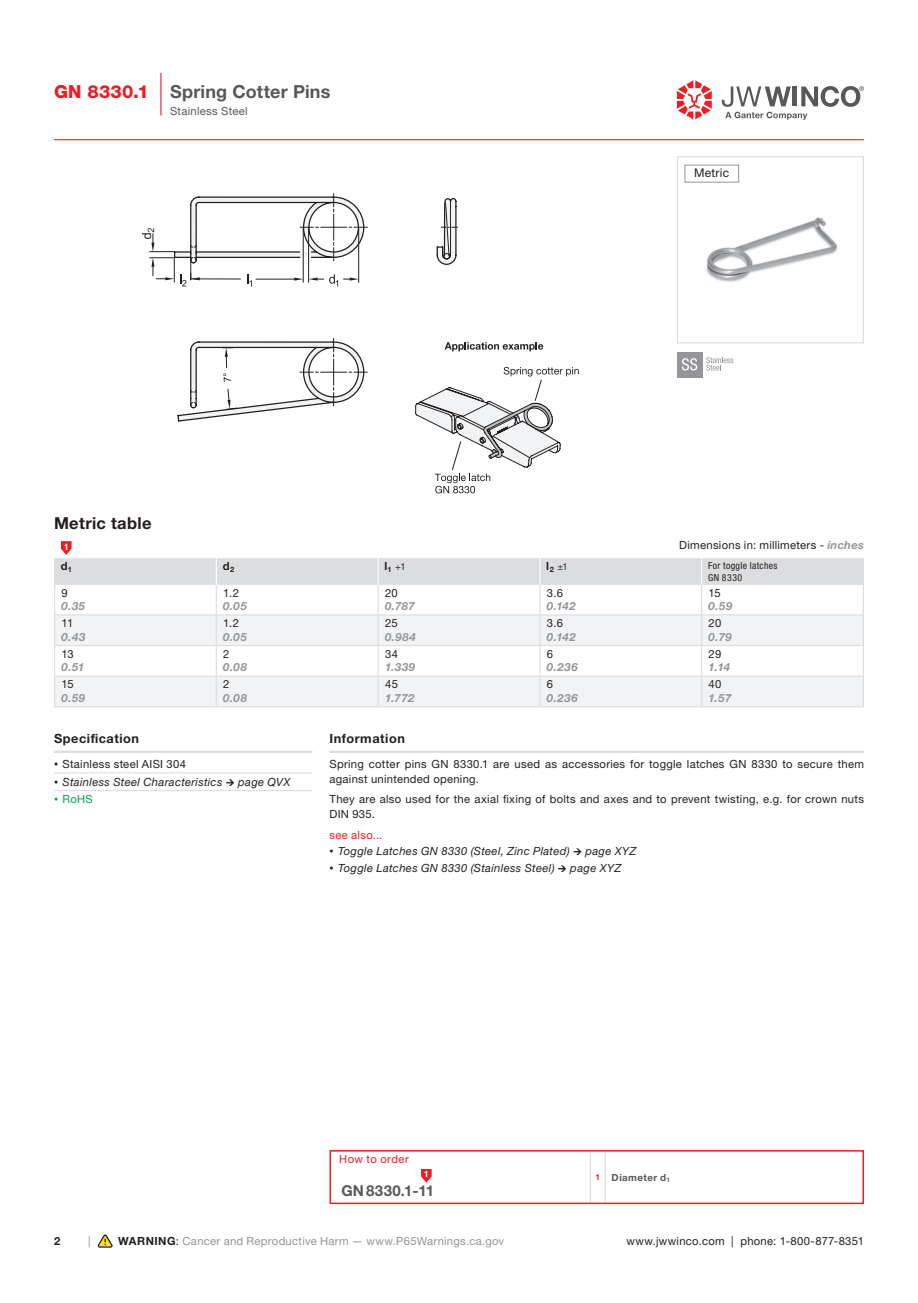
<style>
.page{position:relative;width:918px;height:1303px;background:#fff}
.page>*{position:absolute;margin:0;border:0;box-sizing:border-box;transform-origin:0 0}
.t1{font:700 18px "Helvetica Neue LTW1 G";letter-spacing:.01em;color:#57585a}
.t2{font:800 18px "Helvetica Neue LT Pro";letter-spacing:.01em;color:#ee1d23}
.t3{font:700 16.5px "Helvetica Neue LTW1 G";letter-spacing:.02em;color:#231f20}
.t4{font:700 15px "Helvetica Neue LTW1 G";letter-spacing:.025em;color:#57585a}
.t5{font:700 12.75px "Helvetica Neue LTW1 G";letter-spacing:.04em;color:#231f20}
.t6{font:12px "Helvetica Neue LT Pro";letter-spacing:.025em;color:#231f20}
.t7{font:11.25px/15px "Helvetica Neue LTW1 G";letter-spacing:.025em;color:#231f20}
.t8{font:italic 11.25px "Helvetica Neue LTW1 G";letter-spacing:.03em;color:#231f20}
.t9{font:italic 700 11.25px "Helvetica Neue LT Pro";letter-spacing:.06em;color:#939598}
.t10{font:11.25px "Helvetica Neue LT Pro";letter-spacing:.025em;color:#939598}
.t11{font:11.25px "Helvetica Neue LTW1 G";letter-spacing:.03em;color:#ee1d23}
.t12{font:11.25px "Helvetica Neue LTW1 G";letter-spacing:.03em;color:#57585a}
.t13{font:700 11.25px "Helvetica Neue LTW1 G";color:#231f20}
.t14{font:11.25px "Helvetica Neue LTW1 G";color:#00a54f}
.t15{font:11.25px "Helvetica Neue LTW1 G";color:#939598}
.t16{font:condensed 9.75px/11.2px "Helvetica Neue LT Pro";letter-spacing:.04em;color:#231f20}
.t17{font:700 9.75px "Helvetica Neue LTW1 G";letter-spacing:.045em;color:#57585a}
.t18{font:700 9px "Helvetica Neue LTW1 G";color:#fff}
.s1{font-family:"Helvetica Neue LT Pro";font-weight:700;font-style:italic;color:#939598}
.s2{font-family:"Helvetica Neue LTW1 G";font-weight:700;font-stretch:normal;font-size:11.25px}
.s3{font-size:8.25px}
.s4{font-size:8.25px;color:#ee1d23}
.s5{font-weight:700;color:#231f20}
.s6{color:#231f20}
</style>
<div class="page">
<svg style="left:677px;top:80px;width:35px;height:39px"></svg>
<svg style="left:722px;top:86px;width:142px;height:34px"></svg>
<hr style="left:54px;top:139px;width:810px;height:1px;background:#ee1d23">
<svg style="left:98px;top:1234px;width:15px;height:13px"></svg>
<hr style="left:160px;top:73px;width:1px;height:42px;background:#ee1d23">
<hr style="left:590px;top:1151px;width:1px;height:51px;background:#dcdddf">
<hr style="left:605px;top:1151px;width:1px;height:51px;background:#dcdddf">
<div style="left:330px;top:1150px;width:534px;height:54px;border:2px solid #ee1d23"></div>
<svg style="left:421px;top:1169px;width:11px;height:14px"></svg>
<svg style="left:55px;top:615px;width:808px;height:91px;fill:#f2f3f4"></svg>
<hr style="left:54px;top:615px;width:1px;height:30px;background:#dcdddf">
<hr style="left:216px;top:615px;width:1px;height:30px;background:#dcdddf">
<hr style="left:378px;top:615px;width:1px;height:30px;background:#dcdddf">
<hr style="left:539px;top:615px;width:1px;height:30px;background:#dcdddf">
<hr style="left:701px;top:615px;width:1px;height:30px;background:#dcdddf">
<hr style="left:863px;top:615px;width:1px;height:30px;background:#dcdddf">
<hr style="left:54px;top:646px;width:1px;height:30px;background:#dcdddf">
<hr style="left:216px;top:646px;width:1px;height:30px;background:#dcdddf">
<hr style="left:378px;top:646px;width:1px;height:30px;background:#dcdddf">
<hr style="left:539px;top:646px;width:1px;height:30px;background:#dcdddf">
<hr style="left:701px;top:646px;width:1px;height:30px;background:#dcdddf">
<hr style="left:863px;top:646px;width:1px;height:30px;background:#dcdddf">
<hr style="left:54px;top:614px;width:162px;height:1px;background:#dcdddf">
<hr style="left:54px;top:645px;width:162px;height:1px;background:#dcdddf">
<hr style="left:216px;top:614px;width:162px;height:1px;background:#dcdddf">
<hr style="left:216px;top:645px;width:162px;height:1px;background:#dcdddf">
<hr style="left:378px;top:614px;width:162px;height:1px;background:#dcdddf">
<hr style="left:378px;top:645px;width:162px;height:1px;background:#dcdddf">
<hr style="left:540px;top:614px;width:162px;height:1px;background:#dcdddf">
<hr style="left:540px;top:645px;width:162px;height:1px;background:#dcdddf">
<hr style="left:702px;top:614px;width:162px;height:1px;background:#dcdddf">
<hr style="left:702px;top:645px;width:162px;height:1px;background:#dcdddf">
<hr style="left:54px;top:676px;width:162px;height:1px;background:#dcdddf">
<hr style="left:54px;top:706px;width:162px;height:1px;background:#dcdddf">
<svg style="left:54px;top:677px;width:1px;height:29px"></svg>
<hr style="left:216px;top:676px;width:162px;height:1px;background:#dcdddf">
<hr style="left:216px;top:706px;width:162px;height:1px;background:#dcdddf">
<svg style="left:216px;top:677px;width:1px;height:29px"></svg>
<hr style="left:378px;top:676px;width:162px;height:1px;background:#dcdddf">
<hr style="left:378px;top:706px;width:162px;height:1px;background:#dcdddf">
<svg style="left:378px;top:677px;width:1px;height:29px"></svg>
<hr style="left:540px;top:676px;width:162px;height:1px;background:#dcdddf">
<hr style="left:540px;top:706px;width:162px;height:1px;background:#dcdddf">
<svg style="left:539px;top:677px;width:1px;height:29px"></svg>
<hr style="left:702px;top:676px;width:162px;height:1px;background:#dcdddf">
<svg style="left:863px;top:677px;width:1px;height:29px"></svg>
<hr style="left:702px;top:706px;width:162px;height:1px;background:#dcdddf">
<svg style="left:701px;top:677px;width:1px;height:29px"></svg>
<svg style="left:54px;top:541px;width:810px;height:73px"></svg>
<hr style="left:330px;top:751px;width:534px;height:2px;background:#dcdddf">
<hr style="left:54px;top:772px;width:259px;height:1px;background:#dcdddf">
<hr style="left:54px;top:790px;width:259px;height:1px;background:#dcdddf">
<hr style="left:54px;top:751px;width:259px;height:2px;background:#dcdddf">
<div style="left:677px;top:352px;width:25px;height:25px;background:#939598"></div>
<svg style="left:706px;top:357px;width:27px;height:14px"></svg>
<svg style="left:682px;top:358px;width:15px;height:12px"></svg>
<img style="left:684px;top:164px;width:154px;height:118px">
<div style="left:677px;top:156px;width:187px;height:187px;border:1px solid #dcdddf"></div>
<div style="left:685px;top:165px;width:54px;height:17px;border:1px solid #939598"></div>
<svg style="left:177px;top:196px;width:279px;height:226px"></svg>
<svg style="left:142px;top:197px;width:222px;height:90px"></svg>
<svg style="left:178px;top:342px;width:186px;height:79px"></svg>
<svg style="left:416px;top:199px;width:163px;height:294px"></svg>
<h1 class="t2" style="left:54px;top:81px;width:96px">GN 8330.1</h1>
<h1 class="t1" style="left:170px;top:80px;width:162px">Spring Cotter Pins</h1>
<p class="t12" style="left:170px;top:104px;width:79px">Stainless Steel</p>
<h2 class="t3" style="left:54px;top:513px;width:99px">Metric table</h2>
<p class="t6" style="left:694px;top:166px;width:37px">Metric</p>
<p class="t7" style="left:679px;top:537px;width:186px">Dimensions in: millimeters - <span class="s1">inches</span></p>
<p class="t18" style="left:64px;top:541px;width:7px">1</p>
<p class="t13" style="left:61px;top:559px;width:13px">d<sub>1</sub></p>
<p class="t13" style="left:223px;top:559px;width:13px">d<sub>2</sub></p>
<p class="t16" style="left:384px;top:561px;width:22px"><span class="s2">l</span><sub>1</sub> +1</p>
<p class="t16" style="left:546px;top:561px;width:23px"><span class="s2">l</span><sub>2</sub> ±1</p>
<p class="t16" style="left:708px;top:560px;width:71px">For toggle latches<br>GN 8330</p>
<p class="t7" style="left:62px;top:585px;width:8px">9</p>
<p class="t9" style="left:62px;top:599px;width:25px">0.35</p>
<p class="t7" style="left:223px;top:585px;width:17px">1.2</p>
<p class="t9" style="left:223px;top:599px;width:25px">0.05</p>
<p class="t7" style="left:385px;top:585px;width:14px">20</p>
<p class="t9" style="left:385px;top:599px;width:31px">0.787</p>
<p class="t7" style="left:547px;top:585px;width:18px">3.6</p>
<p class="t9" style="left:547px;top:599px;width:30px">0.142</p>
<p class="t7" style="left:709px;top:585px;width:14px">15</p>
<p class="t9" style="left:709px;top:599px;width:25px">0.59</p>
<p class="t7" style="left:62px;top:616px;width:13px">11</p>
<p class="t9" style="left:62px;top:630px;width:25px">0.43</p>
<p class="t7" style="left:223px;top:616px;width:17px">1.2</p>
<p class="t9" style="left:223px;top:630px;width:25px">0.05</p>
<p class="t7" style="left:385px;top:616px;width:14px">25</p>
<p class="t9" style="left:385px;top:630px;width:32px">0.984</p>
<p class="t7" style="left:547px;top:616px;width:18px">3.6</p>
<p class="t9" style="left:547px;top:630px;width:30px">0.142</p>
<p class="t7" style="left:709px;top:616px;width:14px">20</p>
<p class="t9" style="left:709px;top:630px;width:25px">0.79</p>
<p class="t7" style="left:62px;top:646px;width:14px">13</p>
<p class="t9" style="left:62px;top:660px;width:25px">0.51</p>
<p class="t7" style="left:223px;top:646px;width:8px">2</p>
<p class="t9" style="left:223px;top:660px;width:25px">0.08</p>
<p class="t7" style="left:385px;top:646px;width:14px">34</p>
<p class="t9" style="left:385px;top:660px;width:32px">1.339</p>
<p class="t7" style="left:547px;top:646px;width:8px">6</p>
<p class="t9" style="left:547px;top:660px;width:32px">0.236</p>
<p class="t7" style="left:709px;top:646px;width:14px">29</p>
<p class="t9" style="left:709px;top:660px;width:23px">1.14</p>
<p class="t7" style="left:62px;top:677px;width:14px">15</p>
<p class="t9" style="left:62px;top:691px;width:25px">0.59</p>
<p class="t7" style="left:223px;top:677px;width:8px">2</p>
<p class="t9" style="left:223px;top:691px;width:25px">0.08</p>
<p class="t7" style="left:385px;top:677px;width:14px">45</p>
<p class="t9" style="left:385px;top:691px;width:31px">1.772</p>
<p class="t7" style="left:547px;top:677px;width:8px">6</p>
<p class="t9" style="left:547px;top:691px;width:32px">0.236</p>
<p class="t7" style="left:709px;top:677px;width:14px">40</p>
<p class="t9" style="left:709px;top:691px;width:24px">1.57</p>
<p class="t5" style="left:54px;top:731px;width:87px">Specification</p>
<p class="t5" style="left:330px;top:731px;width:77px">Information</p>
<p class="t7" style="left:54px;top:756px;width:133px"><span class="s3">•</span> Stainless steel AISI 304</p>
<p class="t8" style="left:54px;top:775px;width:238px"><span class="s3">•</span> Stainless Steel Characteristics → page QVX</p>
<p class="t14" style="left:54px;top:792px;width:40px"><span class="s3">•</span> RoHS</p>
<p class="t7" style="left:330px;top:756px;width:536px">Spring cotter pins GN 8330.1 are used as accessories for toggle latches GN 8330 to secure them against unintended opening.</p>
<p class="t7" style="left:330px;top:792px;width:536px">They are also used for the axial fixing of bolts and axes and to prevent twisting, e.g. for crown nuts<br>DIN 935.</p>
<p class="t11" style="left:330px;top:828px;width:54px">see also...</p>
<p class="t8" style="left:330px;top:844px;width:309px"><span class="s3">•</span> Toggle Latches GN 8330 (Steel, Zinc Plated) → page XYZ</p>
<p class="t8" style="left:330px;top:861px;width:293px"><span class="s3">•</span> Toggle Latches GN 8330 (Stainless Steel) → page XYZ</p>
<p class="t11" style="left:339px;top:1152px;width:71px">How to order</p>
<p class="t18" style="left:424px;top:1169px;width:7px">1</p>
<h3 class="t4" style="left:341px;top:1181px;width:94px">GN 8330.1-11</h3>
<p class="t17" style="left:596px;top:1171px;width:76px"><span class="s4">1</span> Diameter d<sub>1</sub></p>
<p class="t13" style="left:54px;top:1234px;width:8px">2</p>
<p class="t15" style="left:88px;top:1234px;width:4px">|</p>
<p class="t10" style="left:118px;top:1234px;width:388px"><span class="s5">WARNING</span><span class="s6">:</span> Cancer and Reproductive Harm — www.P65Warnings.ca.gov</p>
<p class="t7" style="left:626px;top:1233px;width:239px">www.jwwinco.com | phone: 1-800-877-8351</p>
</div>
